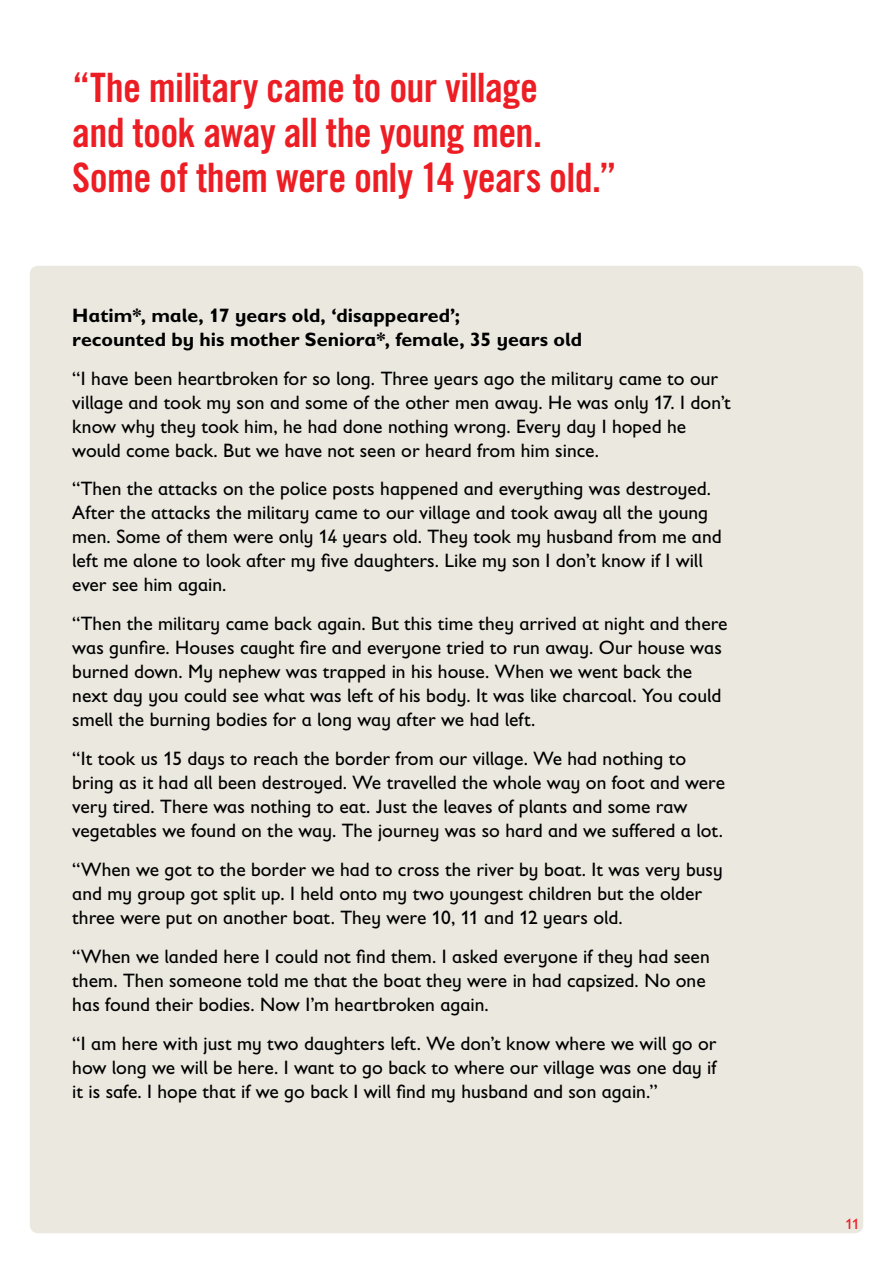
<style>
.page{position:relative;width:893px;height:1263px;background:#fff}
.page>*{position:absolute;margin:0;border:0;box-sizing:border-box;transform-origin:0 0}
.t1{font:40.5px/45px "Trade Gothic LT Std Bd Cn 20";letter-spacing:-.02em;color:#ed1d24}
.t2{font:19.5px/24px "Gill Sans Infant Std";color:#000}
.t3{font:700 19.5px/24px "Gill Sans Infant Std";color:#000}
.t4{font:15px "Gill Sans Infant Std";color:#ed1d24}
</style>
<div class="page">
<div style="left:30px;top:266px;width:833px;height:967px;background:#ebe8df;border-radius:9px"></div>
<h1 class="t1" style="left:72px;top:64px;width:546px">“The military came to our village<br>and took away all the young men.<br>Some of them were only 14 years old.”</h1>
<p class="t3" style="left:72px;top:303px;width:511px">Hatim*, male, 17 years old, ‘disappeared’;<br>recounted by his mother Seniora*, female, 35 years old</p>
<p class="t2" style="left:72px;top:366px;width:660px">“I have been heartbroken for so long. Three years ago the military came to our village and took my son and some of the other men away. He was only 17. I don’t know why they took him, he had done nothing wrong. Every day I hoped he would come back. But we have not seen or heard from him since.</p>
<p class="t2" style="left:72px;top:477px;width:651px">“Then the attacks on the police posts happened and everything was destroyed.<br>After the attacks the military came to our village and took away all the young men. Some of them were only 14 years old. They took my husband from me and left me alone to look after my five daughters. Like my son I don’t know if I will ever see him again.</p>
<p class="t2" style="left:72px;top:612px;width:657px">“Then the military came back again. But this time they arrived at night and there was gunfire. Houses caught fire and everyone tried to run away. Our house was burned down. My nephew was trapped in his house. When we went back the next day you could see what was left of his body. It was like charcoal. You could smell the burning bodies for a long way after we had left.</p>
<p class="t2" style="left:72px;top:747px;width:654px">“It took us 15 days to reach the border from our village. We had nothing to bring as it had all been destroyed. We travelled the whole way on foot and were very tired. There was nothing to eat. Just the leaves of plants and some raw vegetables we found on the way. The journey was so hard and we suffered a lot.</p>
<p class="t2" style="left:72px;top:857px;width:652px">“When we got to the border we had to cross the river by boat. It was very busy and my group got split up. I held onto my two youngest children but the older three were put on another boat. They were 10, 11 and 12 years old.</p>
<p class="t2" style="left:72px;top:944px;width:639px">“When we landed here I could not find them. I asked everyone if they had seen them. Then someone told me that the boat they were in had capsized. No one has found their bodies. Now I’m heartbroken again.</p>
<p class="t2" style="left:72px;top:1031px;width:646px;text-align:justify">“I am here with just my two daughters left. We don’t know where we will go or how long we will be here. I want to go back to where our village was one day if it is safe. I hope that if we go back I will find my husband and son again.”</p>
<p class="t4" style="left:845px;top:1215px;width:16px">11</p>
</div>
